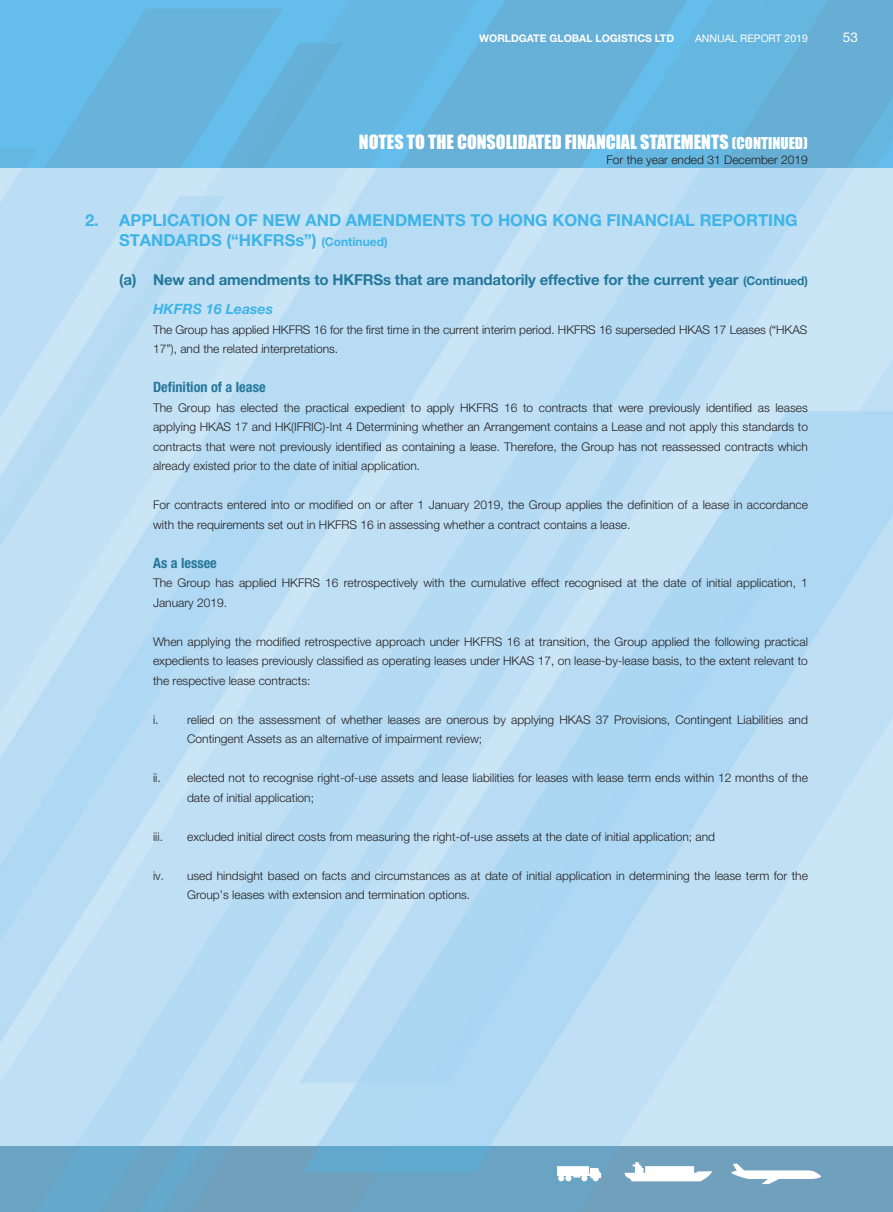
<style>
.page{position:relative;width:893px;height:1212px;background:#fff}
.page>*{position:absolute;margin:0;border:0;box-sizing:border-box;transform-origin:0 0}
.t1{font:18px "Impact";color:#fff}
.t2{font:700 16.5px/19.5px "Helvetica Neue LT Std";color:#3fb4e7}
.t3{font:700 15px "Helvetica Neue LT Std";letter-spacing:-.01em;color:#25779a}
.t4{font:700 condensed 14.25px "Helvetica Neue LT Std";color:#25779a}
.t5{font:italic 700 14.25px "Helvetica Neue LT Std";color:#3fb4e7}
.t6{font:13.5px "Helvetica Neue LT Std";color:#fff}
.t7{font:300 12px/19.5px "Helvetica Neue LT Std";color:#231f20}
.t8{font:700 10.5px "Helvetica Neue LT Std";color:#fff}
.t9{font:10.5px "Helvetica Neue LT Std";color:#fff}
.s1{font-size:15px}
.s2{font-size:12px}
</style>
<div class="page">
<img style="left:0;top:1146px;width:893px;height:66px">
<img style="left:0;top:0;width:893px;height:168px">
<svg style="left:557px;top:1166px;width:44px;height:15px"></svg>
<svg style="left:624px;top:1162px;width:88px;height:19px"></svg>
<svg style="left:731px;top:1163px;width:90px;height:21px"></svg>
<p class="t8" style="left:479px;top:32px;width:196px">WORLDGATE GLOBAL LOGISTICS LTD</p>
<p class="t9" style="left:695px;top:32px;width:114px">ANNUAL REPORT 2019</p>
<p class="t6" style="left:843px;top:30px;width:17px">53</p>
<h1 class="t1" style="left:359px;top:128px;width:450px">NOTES TO THE CONSOLIDATED FINANCIAL STATEMENTS <span class="s1">(CONTINUED)</span></h1>
<p class="t7" style="left:606px;top:150px;width:203px">For the year ended 31 December 2019</p>
<h2 class="t2" style="left:119px;top:210px;width:680px;text-indent:-34px">2. APPLICATION OF NEW AND AMENDMENTS TO HONG KONG FINANCIAL REPORTING<br>STANDARDS (“HKFRSs”) <span class="s2">(Continued)</span></h2>
<p class="t3" style="left:119px;top:270px;width:690px">(a) New and amendments to HKFRSs that are mandatorily effective for the current year <span class="s2">(Continued)</span></p>
<p class="t5" style="left:153px;top:300px;width:122px">HKFRS 16 Leases</p>
<p class="t7" style="left:153px;top:319px;width:656px">The Group has applied HKFRS 16 for the first time in the current interim period. HKFRS 16 superseded HKAS 17 Leases (“HKAS<br>17”), and the related interpretations.</p>
<p class="t4" style="left:153px;top:378px;width:114px">Definition of a lease</p>
<p class="t7" style="left:153px;top:397px;width:656px;text-align:justify">The Group has elected the practical expedient to apply HKFRS 16 to contracts that were previously identified as leases applying HKAS 17 and HK(IFRIC)-Int 4 Determining whether an Arrangement contains a Lease and not apply this standards to contracts that were not previously identified as containing a lease. Therefore, the Group has not reassessed contracts which already existed prior to the date of initial application.</p>
<p class="t7" style="left:153px;top:495px;width:656px">For contracts entered into or modified on or after 1 January 2019, the Group applies the definition of a lease in accordance with the requirements set out in HKFRS 16 in assessing whether a contract contains a lease.</p>
<p class="t4" style="left:153px;top:554px;width:65px">As a lessee</p>
<p class="t7" style="left:153px;top:573px;width:656px">The Group has applied HKFRS 16 retrospectively with the cumulative effect recognised at the date of initial application, 1<br>January 2019.</p>
<p class="t7" style="left:153px;top:631px;width:656px;text-align:justify">When applying the modified retrospective approach under HKFRS 16 at transition, the Group applied the following practical expedients to leases previously classified as operating leases under HKAS 17, on lease-by-lease basis, to the extent relevant to the respective lease contracts:</p>
<p class="t7" style="left:187px;top:709px;width:622px;text-indent:-34px">i. relied on the assessment of whether leases are onerous by applying HKAS 37 Provisions, Contingent Liabilities and<br>Contingent Assets as an alternative of impairment review;</p>
<p class="t7" style="left:187px;top:768px;width:622px;text-indent:-34px">ii. elected not to recognise right-of-use assets and lease liabilities for leases with lease term ends within 12 months of the date of initial application;</p>
<p class="t7" style="left:153px;top:826px;width:11px">iii.</p>
<p class="t7" style="left:187px;top:826px;width:530px">excluded initial direct costs from measuring the right-of-use assets at the date of initial application; and</p>
<p class="t7" style="left:187px;top:865px;width:622px;text-indent:-34px">iv. used hindsight based on facts and circumstances as at date of initial application in determining the lease term for the<br>Group’s leases with extension and termination options.</p>
</div>
